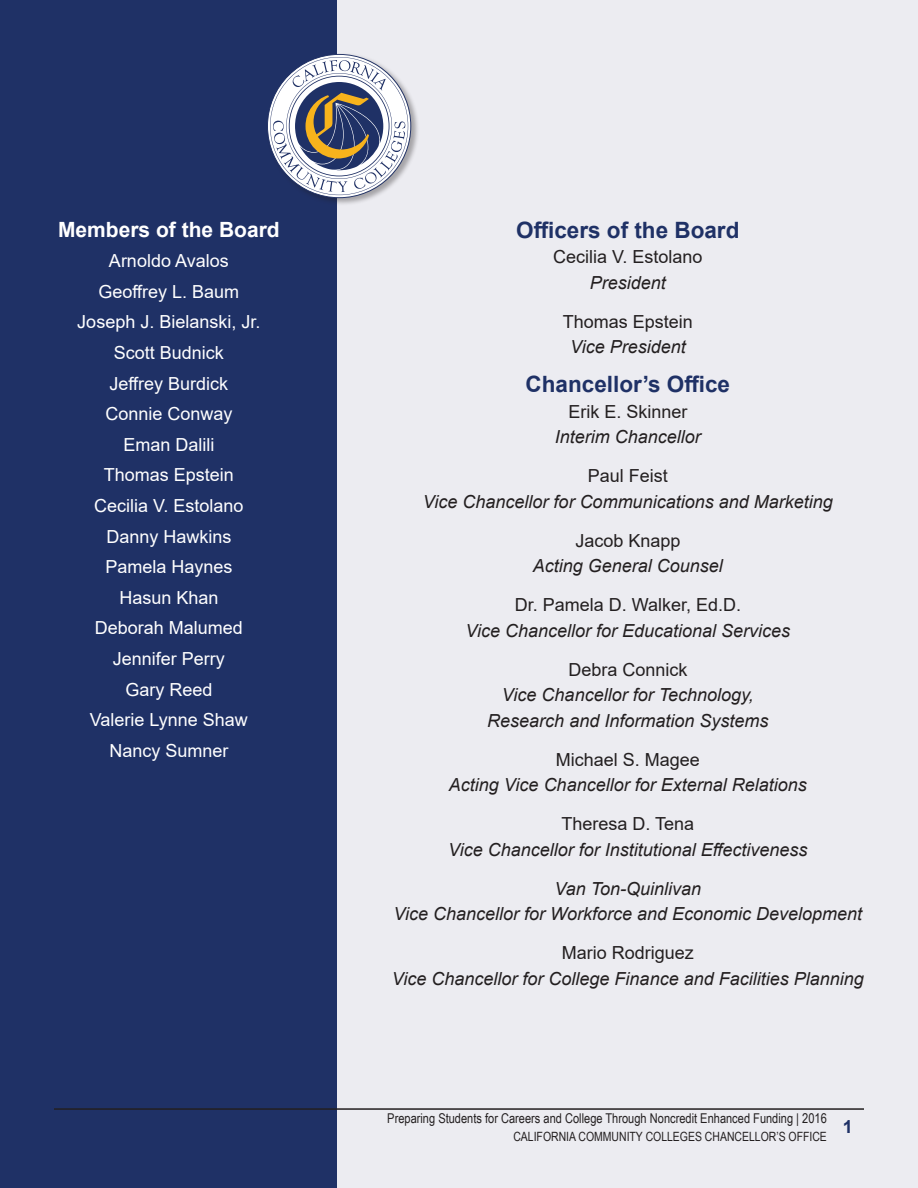
<style>
.page{position:relative;width:918px;height:1188px;background:#fff}
.page>*{position:absolute;margin:0;border:0;box-sizing:border-box;transform-origin:0 0}
.Header_2{font:700 22.5px "Arial";color:#1f3166}
.t1{font:700 21px "Arial";color:#fff}
.t2{font:italic 18px/25.5px "Arial";color:#231f20;text-align:center}
.t3{font:18px "Arial";color:#fff}
.t4{font:18px "Arial";color:#231f20}
.t5{font:13.5px "Arial Narrow";color:#231f20}
.t6{font:12.75px "Arial Narrow";color:#231f20}
</style>
<div class="page">
<div style="left:0;top:0;width:338px;height:1188px;background:#1f3166"></div>
<div style="left:338px;top:0;width:580px;height:1188px;background:#ececf1"></div>
<hr style="left:54px;top:1108px;width:810px;height:2px;background:#231f20">
<div style="left:266px;top:53px;width:153px;height:153px;background:#231f20;opacity:.35"></div>
<svg style="left:267px;top:54px;width:144px;height:144px"></svg>
<p class="t1" style="left:58px;top:214px;width:223px">Members of the Board</p>
<p class="t3" style="left:109px;top:249px;width:121px">Arnoldo Avalos</p>
<p class="t3" style="left:99px;top:279px;width:142px">Geoffrey L. Baum</p>
<p class="t3" style="left:77px;top:310px;width:185px">Joseph J. Bielanski, Jr.</p>
<p class="t3" style="left:114px;top:340px;width:112px">Scott Budnick</p>
<p class="t3" style="left:110px;top:371px;width:120px">Jeffrey Burdick</p>
<p class="t3" style="left:105px;top:402px;width:129px">Connie Conway</p>
<p class="t3" style="left:123px;top:432px;width:93px">Eman Dalili</p>
<p class="t3" style="left:104px;top:463px;width:132px">Thomas Epstein</p>
<p class="t3" style="left:94px;top:493px;width:151px">Cecilia V. Estolano</p>
<p class="t3" style="left:106px;top:524px;width:127px">Danny Hawkins</p>
<p class="t3" style="left:105px;top:555px;width:129px">Pamela Haynes</p>
<p class="t3" style="left:119px;top:585px;width:101px">Hasun Khan</p>
<p class="t3" style="left:95px;top:616px;width:150px">Deborah Malumed</p>
<p class="t3" style="left:113px;top:646px;width:114px">Jennifer Perry</p>
<p class="t3" style="left:125px;top:677px;width:89px">Gary Reed</p>
<p class="t3" style="left:90px;top:708px;width:160px">Valerie Lynne Shaw</p>
<p class="t3" style="left:109px;top:738px;width:121px">Nancy Sumner</p>
<h2 class="Header_2" style="left:516px;top:214px;width:225px">Officers of the Board</h2>
<p class="t4" style="left:553px;top:245px;width:151px">Cecilia V. Estolano</p>
<p class="t2" style="left:590px;top:270px;width:78px">President</p>
<p class="t4" style="left:563px;top:309px;width:132px">Thomas Epstein</p>
<p class="t2" style="left:570px;top:334px;width:117px">Vice President</p>
<h2 class="Header_2" style="left:526px;top:368px;width:206px">Chancellor’s Office</h2>
<p class="t4" style="left:568px;top:399px;width:121px">Erik E. Skinner</p>
<p class="t2" style="left:555px;top:424px;width:148px">Interim Chancellor</p>
<p class="t4" style="left:588px;top:464px;width:82px">Paul Feist</p>
<p class="t2" style="left:423px;top:489px;width:411px">Vice Chancellor for Communications and Marketing</p>
<p class="t4" style="left:575px;top:528px;width:107px">Jacob Knapp</p>
<p class="t2" style="left:533px;top:553px;width:192px">Acting General Counsel</p>
<p class="t4" style="left:515px;top:593px;width:228px">Dr. Pamela D. Walker, Ed.D.</p>
<p class="t2" style="left:465px;top:618px;width:326px">Vice Chancellor for Educational Services</p>
<p class="t4" style="left:568px;top:657px;width:121px">Debra Connick</p>
<p class="t2" style="left:487px;top:682px;width:283px">Vice Chancellor for Technology,<br>Research and Information Systems</p>
<p class="t4" style="left:556px;top:747px;width:146px">Michael S. Magee</p>
<p class="t2" style="left:449px;top:772px;width:359px">Acting Vice Chancellor for External Relations</p>
<p class="t4" style="left:562px;top:812px;width:134px">Theresa D. Tena</p>
<p class="t2" style="left:448px;top:837px;width:361px">Vice Chancellor for Institutional Effectiveness</p>
<p class="t2" style="left:554px;top:876px;width:148px">Van Ton-Quinlivan</p>
<p class="t2" style="left:393px;top:901px;width:470px">Vice Chancellor for Workforce and Economic Development</p>
<p class="t4" style="left:562px;top:941px;width:134px">Mario Rodriguez</p>
<p class="t2" style="left:392px;top:966px;width:473px">Vice Chancellor for College Finance and Facilities Planning</p>
<p class="t5" style="left:387px;top:1109px;width:441px">Preparing Students for Careers and College Through Noncredit Enhanced Funding | 2016</p>
<p class="t6" style="left:513px;top:1127px;width:341px">CALIFORNIA COMMUNITY COLLEGES CHANCELLOR’S OFFICE <sup>1</sup></p>
</div>
